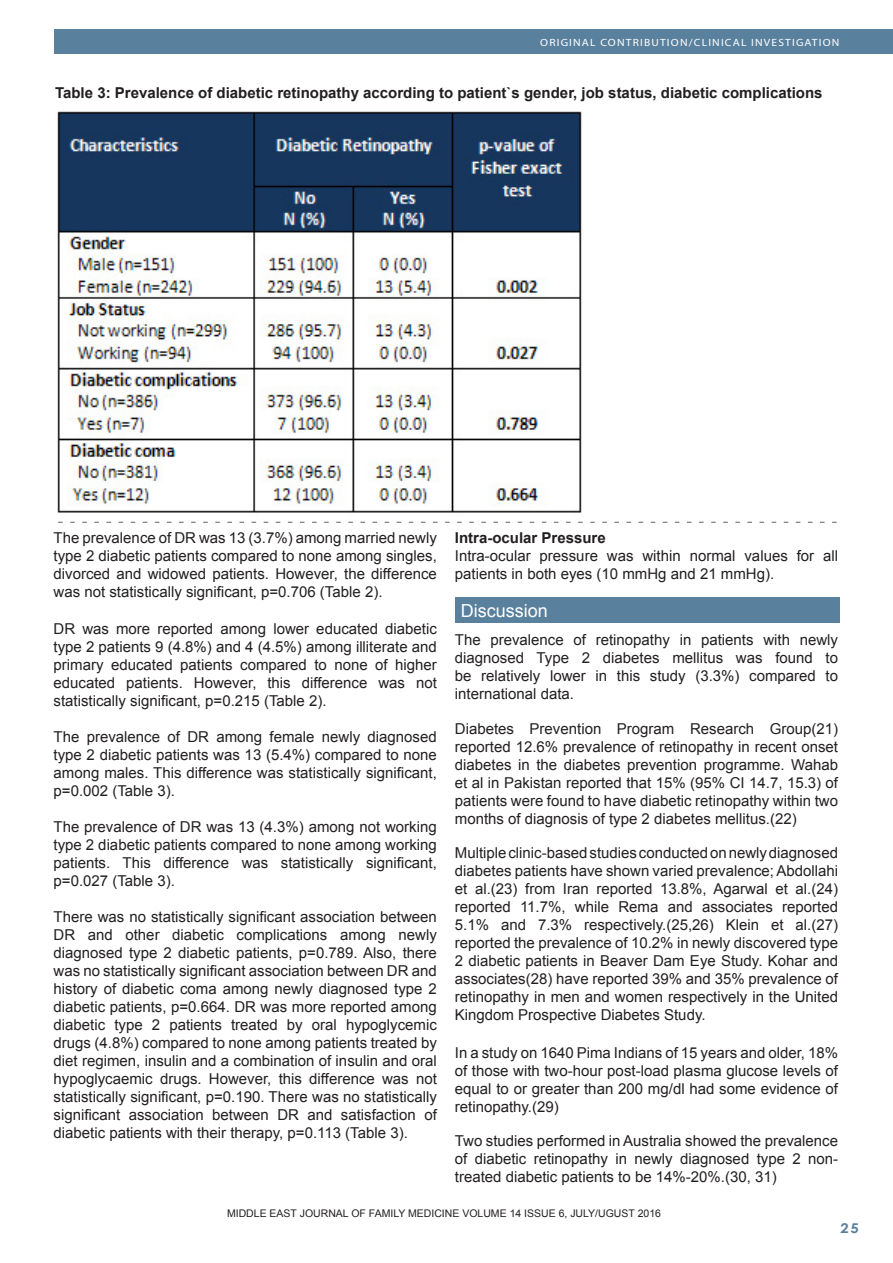
<style>
.page{position:relative;width:893px;height:1263px;background:#fff}
.page>*{position:absolute;margin:0;border:0;box-sizing:border-box;transform-origin:0 0}
.Footnote_Text{font:18px "Arial";color:#fff}
.Footnote_Text-2{font:15px/18px "Arial";color:#231f20;text-align:justify}
.Footnote_Text-3{font:700 15px "Arial";color:#231f20}
.t1{font:700 13.5px "Century Gothic";color:#59809c;scale:1.1 1}
.Footnote_Text-4{font:10.5px "Arial";color:#231f20}
.t2{font:10.5px "Myriad";letter-spacing:.1em;color:#fff;scale:1.1 1}
</style>
<div class="page">
<div style="left:54px;top:30px;width:839px;height:24px;background:#59809c"></div>
<div style="left:455px;top:597px;width:385px;height:26px;background:#59809c"></div>
<img style="left:57px;top:111px;width:525px;height:402px">
<svg style="left:58px;top:522px;width:779px;height:1px"></svg>
<p class="t2" style="left:540px;top:37px;width:273px">ORIGINAL CONTRIBUTION/CLINICAL INVESTIGATION</p>
<p class="Footnote_Text-3" style="left:55px;top:83px;width:769px">Table 3: Prevalence of diabetic retinopathy according to patient`s gender, job status, diabetic complications</p>
<p class="Footnote_Text-2" style="left:54px;top:529px;width:385px">The prevalence of DR was 13 (3.7%) among married newly type 2 diabetic patients compared to none among singles, divorced and widowed patients. However, the difference was not statistically significant, p=0.706 (Table 2).</p>
<p class="Footnote_Text-2" style="left:54px;top:619px;width:385px">DR was more reported among lower educated diabetic type 2 patients 9 (4.8%) and 4 (4.5%) among illiterate and primary educated patients compared to none of higher educated patients. However, this difference was not statistically significant, p=0.215 (Table 2).</p>
<p class="Footnote_Text-2" style="left:54px;top:727px;width:385px">The prevalence of DR among female newly diagnosed type 2 diabetic patients was 13 (5.4%) compared to none among males. This difference was statistically significant, p=0.002 (Table 3).</p>
<p class="Footnote_Text-2" style="left:54px;top:817px;width:385px">The prevalence of DR was 13 (4.3%) among not working type 2 diabetic patients compared to none among working patients. This difference was statistically significant, p=0.027 (Table 3).</p>
<p class="Footnote_Text-2" style="left:54px;top:907px;width:385px">There was no statistically significant association between DR and other diabetic complications among newly diagnosed type 2 diabetic patients, p=0.789. Also, there was no statistically significant association between DR and history of diabetic coma among newly diagnosed type 2 diabetic patients, p=0.664. DR was more reported among diabetic type 2 patients treated by oral hypoglycemic drugs (4.8%) compared to none among patients treated by diet regimen, insulin and a combination of insulin and oral hypoglycaemic drugs. However, this difference was not statistically significant, p=0.190. There was no statistically significant association between DR and satisfaction of diabetic patients with their therapy, p=0.113 (Table 3).</p>
<p class="Footnote_Text-3" style="left:455px;top:528px;width:152px">Intra-ocular Pressure</p>
<p class="Footnote_Text-2" style="left:455px;top:547px;width:385px">Intra-ocular pressure was within normal values for all patients in both eyes (10 mmHg and 21 mmHg).</p>
<p class="Footnote_Text" style="left:461px;top:598px;width:89px">Discussion</p>
<p class="Footnote_Text-2" style="left:455px;top:631px;width:385px">The prevalence of retinopathy in patients with newly diagnosed Type 2 diabetes mellitus was found to be relatively lower in this study (3.3%) compared to international data.</p>
<p class="Footnote_Text-2" style="left:455px;top:719px;width:385px">Diabetes Prevention Program Research Group(21) reported 12.6% prevalence of retinopathy in recent onset diabetes in the diabetes prevention programme. Wahab et al in Pakistan reported that 15% (95% CI 14.7, 15.3) of patients were found to have diabetic retinopathy within two months of diagnosis of type 2 diabetes mellitus.(22)</p>
<p class="Footnote_Text-2" style="left:455px;top:844px;width:385px">Multiple clinic-based studies conducted on newly diagnosed diabetes patients have shown varied prevalence; Abdollahi et al.(23) from Iran reported 13.8%, Agarwal et al.(24) reported 11.7%, while Rema and associates reported 5.1% and 7.3% respectively.(25,26) Klein et al.(27) reported the prevalence of 10.2% in newly discovered type 2 diabetic patients in Beaver Dam Eye Study. Kohar and associates(28) have reported 39% and 35% prevalence of retinopathy in men and women respectively in the United Kingdom Prospective Diabetes Study.</p>
<p class="Footnote_Text-2" style="left:455px;top:1043px;width:385px">In a study on 1640 Pima Indians of 15 years and older, 18% of those with two-hour post-load plasma glucose levels of equal to or greater than 200 mg/dl had some evidence of retinopathy.(29)</p>
<p class="Footnote_Text-2" style="left:455px;top:1132px;width:385px">Two studies performed in Australia showed the prevalence of diabetic retinopathy in newly diagnosed type 2 non&shy;treated diabetic patients to be 14%-20%.(30, 31)</p>
<p class="Footnote_Text-4" style="left:227px;top:1206px;width:435px">MIDDLE EAST JOURNAL OF FAMILY MEDICINE VOLUME 14 ISSUE 6, JULY/UGUST 2016</p>
<p class="Footnote_Text-4" style="left:246px;top:1206px;width:398px">MIDDLE EAST JOURNAL OF FAMILY MEDICINE VOLUME 14 ISSUE 5, JUNE 2016</p>
<p class="t1" style="left:840px;top:1218px;width:18px">25</p>
</div>
